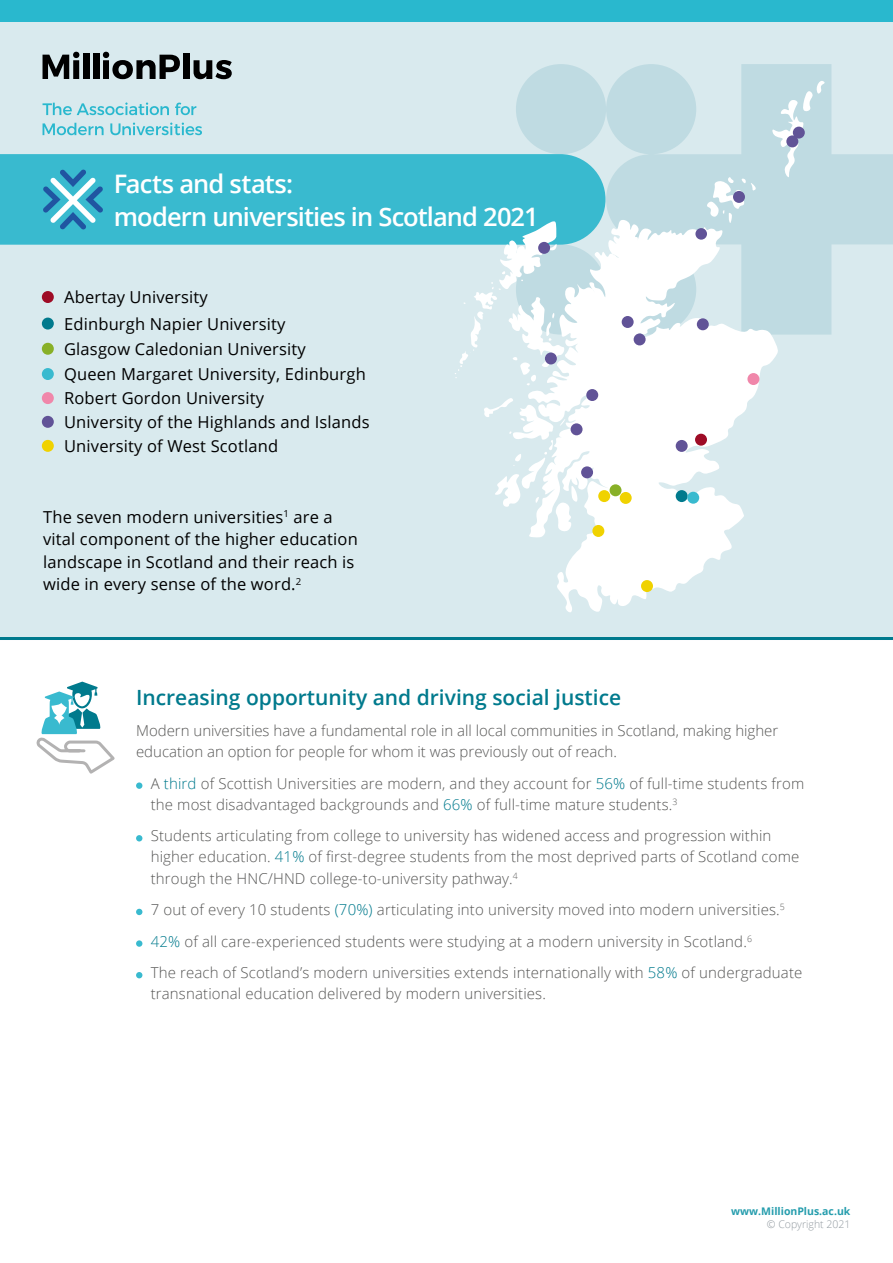
<style>
.page{position:relative;width:893px;height:1263px;background:#fff}
.page>*{position:absolute;margin:0;border:0;box-sizing:border-box;transform-origin:0 0}
.t1{font:600 25.5px/33px "Open Sans";letter-spacing:-.035em;color:#fff}
.t2{font:600 21px "Open Sans";color:#007a8d}
.t3{font:16.5px/22.5px "Open Sans";letter-spacing:.01em;color:#000}
.t4{font:300 15px/21px "Open Sans";letter-spacing:.01em;color:#575756}
.t5{font:700 10.5px "Open Sans";color:#259dad}
.t6{font:300 10.5px "Open Sans";color:#929aa0}
.s1{color:#007a8d}
</style>
<div class="page">
<div style="left:0;top:0;width:893px;height:637px;background:#d9eaee"></div>
<svg style="left:606px;top:64px;width:287px;height:271px;fill:#bfdbe2"></svg>
<div style="left:516px;top:64px;width:90px;height:90px;background:#bfdbe2;border-radius:50%"></div>
<svg style="left:43px;top:52px;width:36px;height:27px"></svg>
<div style="left:83px;top:53px;width:6px;height:26px;background:#000"></div>
<div style="left:93px;top:53px;width:6px;height:26px;background:#000"></div>
<svg style="left:103px;top:52px;width:77px;height:27px"></svg>
<div style="left:184px;top:53px;width:6px;height:26px;background:#000"></div>
<svg style="left:194px;top:60px;width:38px;height:19px"></svg>
<svg style="left:43px;top:102px;width:126px;height:13px"></svg>
<svg style="left:175px;top:103px;width:21px;height:12px"></svg>
<svg style="left:43px;top:123px;width:61px;height:12px"></svg>
<svg style="left:110px;top:123px;width:92px;height:12px"></svg>
<div style="left:0;top:0;width:893px;height:21px;background:#29b8ce"></div>
<div style="left:136px;top:782px;width:6px;height:7px;background:#39bacf;border-radius:50%"></div>
<svg style="left:136px;top:835px;width:6px;height:6px"></svg>
<svg style="left:136px;top:909px;width:6px;height:6px"></svg>
<div style="left:136px;top:940px;width:6px;height:7px;background:#39bacf;border-radius:50%"></div>
<svg style="left:136px;top:972px;width:6px;height:6px"></svg>
<svg style="left:36px;top:682px;width:79px;height:92px"></svg>
<div style="left:0;top:154px;width:605px;height:91px;background:#39bacf"></div>
<svg style="left:43px;top:169px;width:60px;height:61px;background:#55b1cd"></svg>
<hr style="left:0;top:637px;width:893px;height:3px;background:#007a8d">
<svg style="left:528px;top:219px;width:250px;height:393px;fill:#fff"></svg>
<svg style="left:613px;top:253px;width:5px;height:7px"></svg>
<svg style="left:707px;top:177px;width:49px;height:46px;background:#cee3e9"></svg>
<svg style="left:454px;top:220px;width:111px;height:166px"></svg>
<svg style="left:484px;top:398px;width:94px;height:134px"></svg>
<svg style="left:772px;top:81px;width:53px;height:96px;background:#c8e0e6"></svg>
<div style="left:695px;top:434px;width:12px;height:12px;background:#9e0c26;border-radius:50%"></div>
<div style="left:676px;top:490px;width:12px;height:12px;background:#007a8d;border-radius:50%"></div>
<div style="left:687px;top:492px;width:12px;height:12px;background:#39bacf;border-radius:50%"></div>
<div style="left:610px;top:484px;width:11px;height:12px;background:#88b027;border-radius:50%"></div>
<div style="left:747px;top:373px;width:12px;height:12px;background:#f087aa;border-radius:50%"></div>
<div style="left:581px;top:466px;width:12px;height:12px;background:#615397;border-radius:50%"></div>
<div style="left:676px;top:440px;width:12px;height:12px;background:#615397;border-radius:50%"></div>
<div style="left:586px;top:389px;width:12px;height:12px;background:#615397;border-radius:50%"></div>
<div style="left:571px;top:423px;width:12px;height:12px;background:#615397;border-radius:50%"></div>
<div style="left:545px;top:352px;width:12px;height:12px;background:#615397;border-radius:50%"></div>
<div style="left:538px;top:242px;width:12px;height:12px;background:#615397;border-radius:50%"></div>
<div style="left:697px;top:318px;width:12px;height:12px;background:#615397;border-radius:50%"></div>
<div style="left:634px;top:333px;width:12px;height:12px;background:#615397;border-radius:50%"></div>
<div style="left:622px;top:316px;width:12px;height:12px;background:#615397;border-radius:50%"></div>
<div style="left:695px;top:228px;width:12px;height:12px;background:#615397;border-radius:50%"></div>
<div style="left:733px;top:191px;width:12px;height:12px;background:#615397;border-radius:50%"></div>
<div style="left:786px;top:135px;width:12px;height:12px;background:#615397;border-radius:50%"></div>
<div style="left:598px;top:490px;width:12px;height:12px;background:#f0d200;border-radius:50%"></div>
<div style="left:620px;top:492px;width:12px;height:12px;background:#f0d200;border-radius:50%"></div>
<div style="left:592px;top:525px;width:12px;height:12px;background:#f0d200;border-radius:50%"></div>
<div style="left:641px;top:580px;width:12px;height:12px;background:#f0d200;border-radius:50%"></div>
<div style="left:42px;top:291px;width:12px;height:12px;background:#9e0c26;border-radius:50%"></div>
<div style="left:42px;top:318px;width:12px;height:12px;background:#007a8d;border-radius:50%"></div>
<div style="left:42px;top:343px;width:12px;height:12px;background:#88b027;border-radius:50%"></div>
<div style="left:42px;top:368px;width:12px;height:12px;background:#39bacf;border-radius:50%"></div>
<div style="left:42px;top:392px;width:12px;height:12px;background:#f087aa;border-radius:50%"></div>
<div style="left:42px;top:416px;width:12px;height:12px;background:#615397;border-radius:50%"></div>
<div style="left:42px;top:440px;width:12px;height:12px;background:#f0d200;border-radius:50%"></div>
<div style="left:793px;top:127px;width:12px;height:12px;background:#615397;border-radius:50%"></div>
<p class="t1" style="left:114px;top:166px;width:426px">Facts and stats:<br>modern universities in Scotland 2021</p>
<p class="t3" style="left:64px;top:286px;width:145px">Abertay University</p>
<p class="t3" style="left:64px;top:312px;width:223px">Edinburgh Napier University</p>
<p class="t3" style="left:64px;top:337px;width:243px">Glasgow Caledonian University</p>
<p class="t3" style="left:64px;top:363px;width:303px">Queen Margaret University, Edinburgh</p>
<p class="t3" style="left:64px;top:387px;width:202px">Robert Gordon University</p>
<p class="t3" style="left:64px;top:411px;width:307px">University of the Highlands and Islands</p>
<p class="t3" style="left:64px;top:435px;width:216px">University of West Scotland</p>
<p class="t3" style="left:43px;top:505px;width:316px">The seven modern universities<sup>1</sup> are a vital component of the higher education landscape in Scotland and their reach is wide in every sense of the word.<sup>2</sup></p>
<p class="t2" style="left:136px;top:682px;width:487px">Increasing opportunity and driving social justice</p>
<p class="t4" style="left:136px;top:720px;width:644px">Modern universities have a fundamental role in all local communities in Scotland, making higher education an option for people for whom it was previously out of reach.</p>
<p class="t4" style="left:151px;top:772px;width:655px">A <span class="s1">third</span> of Scottish Universities are modern, and they account for <span class="s1">56%</span> of full-time students from the most disadvantaged backgrounds and <span class="s1">66%</span> of full-time mature students.<sup>3</sup></p>
<p class="t4" style="left:151px;top:825px;width:650px">Students articulating from college to university has widened access and progression within higher education. <span class="s1">41%</span> of first-degree students from the most deprived parts of Scotland come through the HNC/HND college-to-university pathway.<sup>4</sup></p>
<p class="t4" style="left:151px;top:899px;width:636px">7 out of every 10 students <span class="s1">(70%)</span> articulating into university moved into modern universities.<sup>5</sup></p>
<p class="t4" style="left:151px;top:930px;width:603px"><span class="s1">42%</span> of all care-experienced students were studying at a modern university in Scotland.<sup>6</sup></p>
<p class="t4" style="left:151px;top:962px;width:653px">The reach of Scotland’s modern universities extends internationally with <span class="s1">58%</span> of undergraduate transnational education delivered by modern universities.</p>
<p class="t5" style="left:731px;top:1203px;width:121px">www.MillionPlus.ac.uk</p>
<p class="t6" style="left:767px;top:1217px;width:85px">© Copyright 2021</p>
</div>
